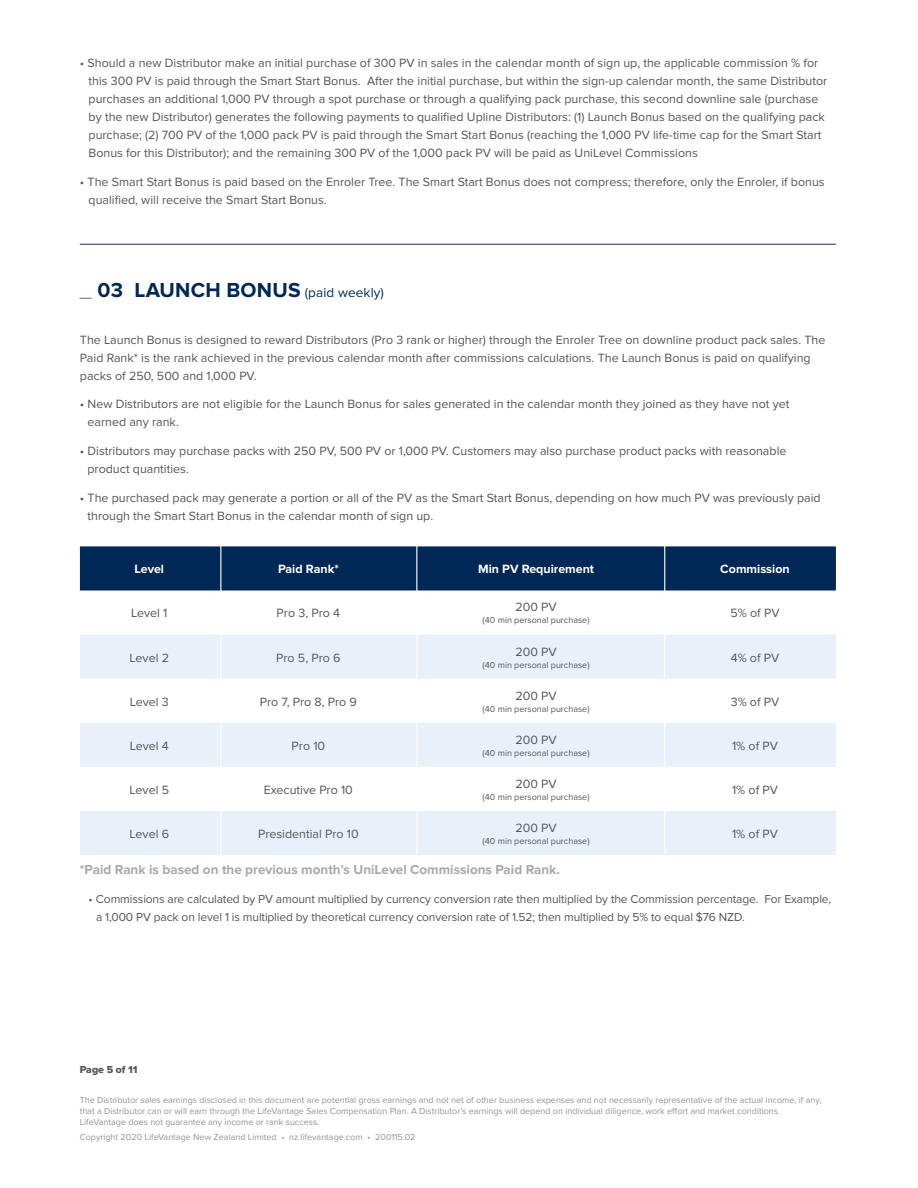
<style>
.page{position:relative;width:918px;height:1188px;background:#fff}
.page>*{position:absolute;margin:0;border:0;box-sizing:border-box;transform-origin:0 0}
.t1{font:700 21px "Proxima Nova";letter-spacing:.01em;color:#002856}
.t2{font:700 13.5px "Proxima Nova";color:#aaa9aa}
.t3{font:12.45px/18px "Proxima Nova";color:#56565a}
.t4{font:700 12.45px "Proxima Nova";color:#fff}
.t5{font:12px/18px "Proxima Nova";letter-spacing:-.01em;color:#56565a}
.t6{font:10.5px "Proxima Nova Extrabld";color:#56565a}
.t7{font:9px/10.8px "Proxima Nova";color:#939598}
.t8{font:9px "Proxima Nova";color:#56565a}
.s1{font-family:"Proxima Nova T";font-weight:100}
.s2{font-weight:400;font-size:13.5px}
</style>
<div class="page">
<div style="left:80px;top:546px;width:756px;height:45px;background:#002856"></div>
<svg style="left:80px;top:635px;width:756px;height:220px;fill:#e8f1fa"></svg>
<hr style="left:80px;top:244px;width:756px;height:1px;background:#20285c">
<hr style="left:220px;top:543px;width:1px;height:319px;background:#fff">
<hr style="left:416px;top:543px;width:1px;height:319px;background:#fff">
<hr style="left:664px;top:544px;width:1px;height:319px;background:#fff">
<p class="t3" style="left:89px;top:54px;width:740px;text-indent:-9px">• Should a new Distributor make an initial purchase of 300 PV in sales in the calendar month of sign up, the applicable commission % for this 300 PV is paid through the Smart Start Bonus. After the initial purchase, but within the sign-up calendar month, the same Distributor purchases an additional 1,000 PV through a spot purchase or through a qualifying pack purchase, this second downline sale (purchase by the new Distributor) generates the following payments to qualified Upline Distributors: (1) Launch Bonus based on the qualifying pack purchase; (2) 700 PV of the 1,000 pack PV is paid through the Smart Start Bonus (reaching the 1,000 PV life-time cap for the Smart Start Bonus for this Distributor); and the remaining 300 PV of the 1,000 pack PV will be paid as UniLevel Commissions</p>
<p class="t3" style="left:89px;top:173px;width:738px;text-indent:-9px">• The Smart Start Bonus is paid based on the Enroler Tree. The Smart Start Bonus does not compress; therefore, only the Enroler, if bonus qualified, will receive the Smart Start Bonus.</p>
<h1 class="t1" style="left:80px;top:278px;width:306px"><span class="s1">_</span> 03 LAUNCH BONUS <span class="s2">(paid weekly)</span></h1>
<p class="t3" style="left:80px;top:331px;width:747px">The Launch Bonus is designed to reward Distributors (Pro 3 rank or higher) through the Enroler Tree on downline product pack sales. The<br>Paid Rank* is the rank achieved in the previous calendar month after commissions calculations. The Launch Bonus is paid on qualifying packs of 250, 500 and 1,000 PV.</p>
<p class="t3" style="left:87px;top:396px;width:703px;text-indent:-8px">• New Distributors are not eligible for the Launch Bonus for sales generated in the calendar month they joined as they have not yet earned any rank.</p>
<p class="t3" style="left:87px;top:442px;width:701px;text-indent:-8px">• Distributors may purchase packs with 250 PV, 500 PV or 1,000 PV. Customers may also purchase product packs with reasonable product quantities.</p>
<p class="t3" style="left:87px;top:489px;width:735px;text-indent:-8px">• The purchased pack may generate a portion or all of the PV as the Smart Start Bonus, depending on how much PV was previously paid through the Smart Start Bonus in the calendar month of sign up.</p>
<p class="t4" style="left:134px;top:562px;width:31px">Level</p>
<p class="t4" style="left:278px;top:562px;width:62px">Paid Rank*</p>
<p class="t4" style="left:478px;top:562px;width:118px">Min PV Requirement</p>
<p class="t4" style="left:720px;top:562px;width:71px">Commission</p>
<p class="t3" style="left:131px;top:605px;width:38px">Level 1</p>
<p class="t3" style="left:277px;top:605px;width:65px">Pro 3, Pro 4</p>
<p class="t3" style="left:516px;top:599px;width:43px">200 PV</p>
<p class="t8" style="left:483px;top:615px;width:108px">(40 min personal purchase)</p>
<p class="t3" style="left:731px;top:605px;width:51px">5% of PV</p>
<p class="t3" style="left:130px;top:649px;width:41px">Level 2</p>
<p class="t3" style="left:276px;top:649px;width:66px">Pro 5, Pro 6</p>
<p class="t3" style="left:516px;top:643px;width:43px">200 PV</p>
<p class="t8" style="left:483px;top:659px;width:108px">(40 min personal purchase)</p>
<p class="t3" style="left:731px;top:649px;width:50px">4% of PV</p>
<p class="t3" style="left:130px;top:693px;width:41px">Level 3</p>
<p class="t3" style="left:260px;top:693px;width:99px">Pro 7, Pro 8, Pro 9</p>
<p class="t3" style="left:516px;top:687px;width:43px">200 PV</p>
<p class="t8" style="left:483px;top:703px;width:108px">(40 min personal purchase)</p>
<p class="t3" style="left:731px;top:693px;width:50px">3% of PV</p>
<p class="t3" style="left:130px;top:737px;width:41px">Level 4</p>
<p class="t3" style="left:292px;top:737px;width:35px">Pro 10</p>
<p class="t3" style="left:516px;top:731px;width:43px">200 PV</p>
<p class="t8" style="left:483px;top:748px;width:108px">(40 min personal purchase)</p>
<p class="t3" style="left:732px;top:737px;width:47px">1% of PV</p>
<p class="t3" style="left:130px;top:781px;width:41px">Level 5</p>
<p class="t3" style="left:264px;top:781px;width:91px">Executive Pro 10</p>
<p class="t3" style="left:516px;top:775px;width:43px">200 PV</p>
<p class="t8" style="left:483px;top:792px;width:108px">(40 min personal purchase)</p>
<p class="t3" style="left:732px;top:781px;width:47px">1% of PV</p>
<p class="t3" style="left:129px;top:825px;width:41px">Level 6</p>
<p class="t3" style="left:258px;top:825px;width:102px">Presidential Pro 10</p>
<p class="t3" style="left:515px;top:819px;width:43px">200 PV</p>
<p class="t8" style="left:483px;top:836px;width:108px">(40 min personal purchase)</p>
<p class="t3" style="left:732px;top:825px;width:47px">1% of PV</p>
<p class="t2" style="left:80px;top:862px;width:482px">*Paid Rank is based on the previous month’s UniLevel Commissions Paid Rank.</p>
<p class="t5" style="left:96px;top:890px;width:737px;text-indent:-8px">• Commissions are calculated by PV amount multiplied by currency conversion rate then multiplied by the Commission percentage. For Example, a 1,000 PV pack on level 1 is multiplied by theoretical currency conversion rate of 1.52; then multiplied by 5% to equal $76 NZD.</p>
<p class="t6" style="left:80px;top:1061px;width:59px">Page 5 of 11</p>
<p class="t7" style="left:80px;top:1095px;width:743px">The Distributor sales earnings disclosed in this document are potential gross earnings and not net of other business expenses and not necessarily representative of the actual income, if any, that a Distributor can or will earn through the LifeVantage Sales Compensation Plan. A Distributor’s earnings will depend on individual diligence, work effort and market conditions.<br>LifeVantage does not guarantee any income or rank success.</p>
<p class="t7" style="left:80px;top:1132px;width:337px">Copyright 2020 LifeVantage New Zealand Limited • nz.lifevantage.com • 200115.02</p>
</div>
